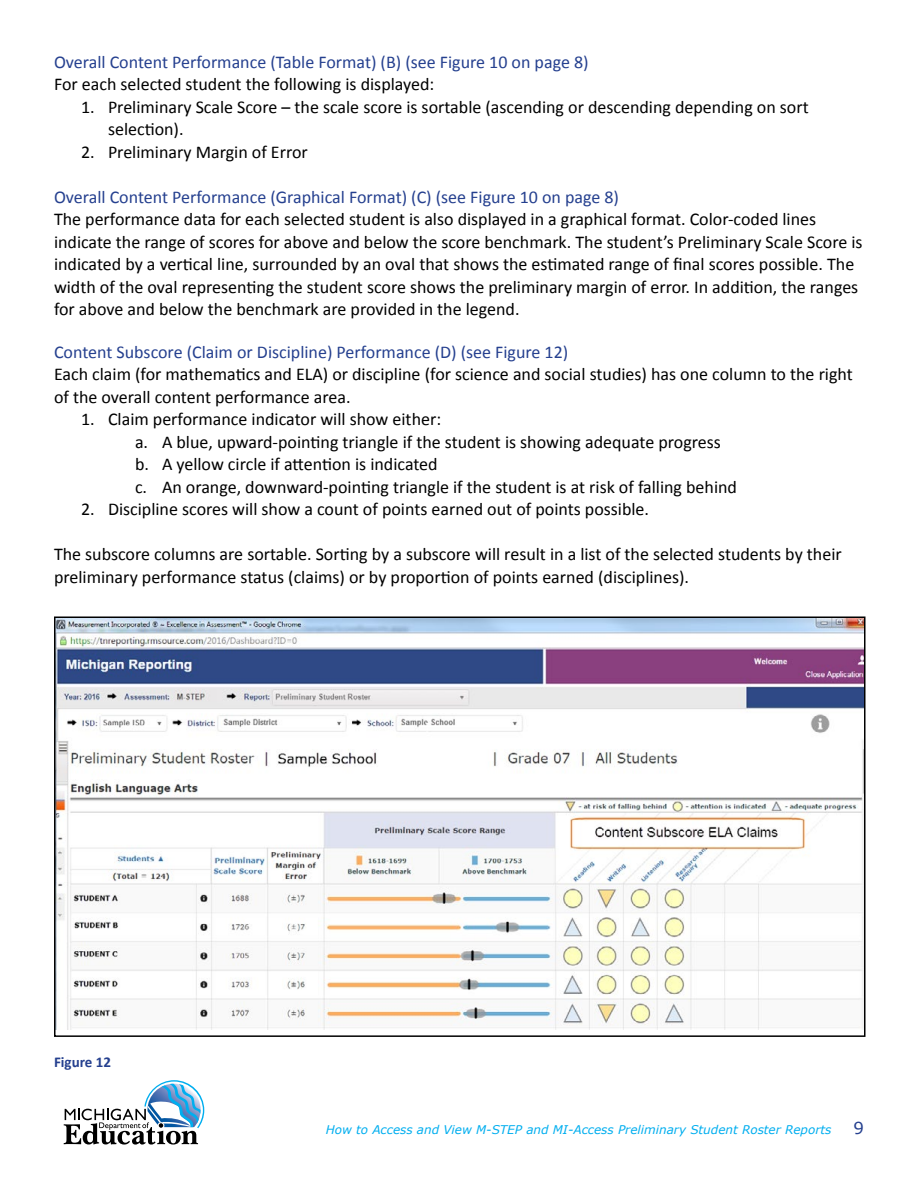
<style>
.page{position:relative;width:918px;height:1188px;background:#fff}
.page>*{position:absolute;margin:0;border:0;box-sizing:border-box;transform-origin:0 0}
.Body_Copy{font:18px/22.5px "Calibri";color:#000}
.Subhead_3{font:18px "Calibri";color:#25408f}
.t1{font:16.5px "Verdana";color:#25408f}
.Body_Copy-2{font:700 15px "Calibri";color:#25408f}
.t2{font:italic 12px "Verdana";color:#00aeef}
</style>
<div class="page">
<svg style="left:64px;top:1080px;width:140px;height:65px"></svg>
<img style="left:57px;top:619px;width:806px;height:411px">
<div style="left:54px;top:616px;width:812px;height:421px;border:2px solid #000"></div>
<p class="Subhead_3" style="left:54px;top:50px;width:536px">Overall Content Performance (Table Format) (B) (see Figure 10 on page 8)</p>
<p class="Body_Copy" style="left:54px;top:73px;width:382px">For each selected student the following is displayed:</p>
<p class="Body_Copy" style="left:108px;top:95px;width:702px;text-indent:-27px">1. Preliminary Scale Score – the scale score is sortable (ascending or descending depending on sort selection).</p>
<p class="Body_Copy" style="left:81px;top:140px;width:228px">2. Preliminary Margin of Error</p>
<p class="Subhead_3" style="left:54px;top:185px;width:567px">Overall Content Performance (Graphical Format) (C) (see Figure 10 on page 8)</p>
<p class="Body_Copy" style="left:54px;top:208px;width:810px">The performance data for each selected student is also displayed in a graphical format. Color-coded lines indicate the range of scores for above and below the score benchmark. The student’s Preliminary Scale Score is indicated by a vertical line, surrounded by an oval that shows the estimated range of final scores possible. The width of the oval representing the student score shows the preliminary margin of error. In addition, the ranges for above and below the benchmark are provided in the legend.</p>
<p class="Subhead_3" style="left:54px;top:340px;width:516px">Content Subscore (Claim or Discipline) Performance (D) (see Figure 12)</p>
<p class="Body_Copy" style="left:54px;top:363px;width:800px">Each claim (for mathematics and ELA) or discipline (for science and social studies) has one column to the right of the overall content performance area.</p>
<p class="Body_Copy" style="left:135px;top:408px;width:604px;text-indent:-54px">1. Claim performance indicator will show either:<br>a. A blue, upward-pointing triangle if the student is showing adequate progress b. A yellow circle if attention is indicated<br>c. An orange, downward-pointing triangle if the student is at risk of falling behind</p>
<p class="Body_Copy" style="left:81px;top:498px;width:570px">2. Discipline scores will show a count of points earned out of points possible.</p>
<p class="Body_Copy" style="left:54px;top:543px;width:789px">The subscore columns are sortable. Sorting by a subscore will result in a list of the selected students by their preliminary performance status (claims) or by proportion of points earned (disciplines).</p>
<p class="Body_Copy-2" style="left:54px;top:1052px;width:59px">Figure 12</p>
<p class="t2" style="left:326px;top:1121px;width:507px">How to Access and View M-STEP and MI-Access Preliminary Student Roster Reports</p>
<p class="t1" style="left:854px;top:1116px;width:12px">9</p>
</div>
